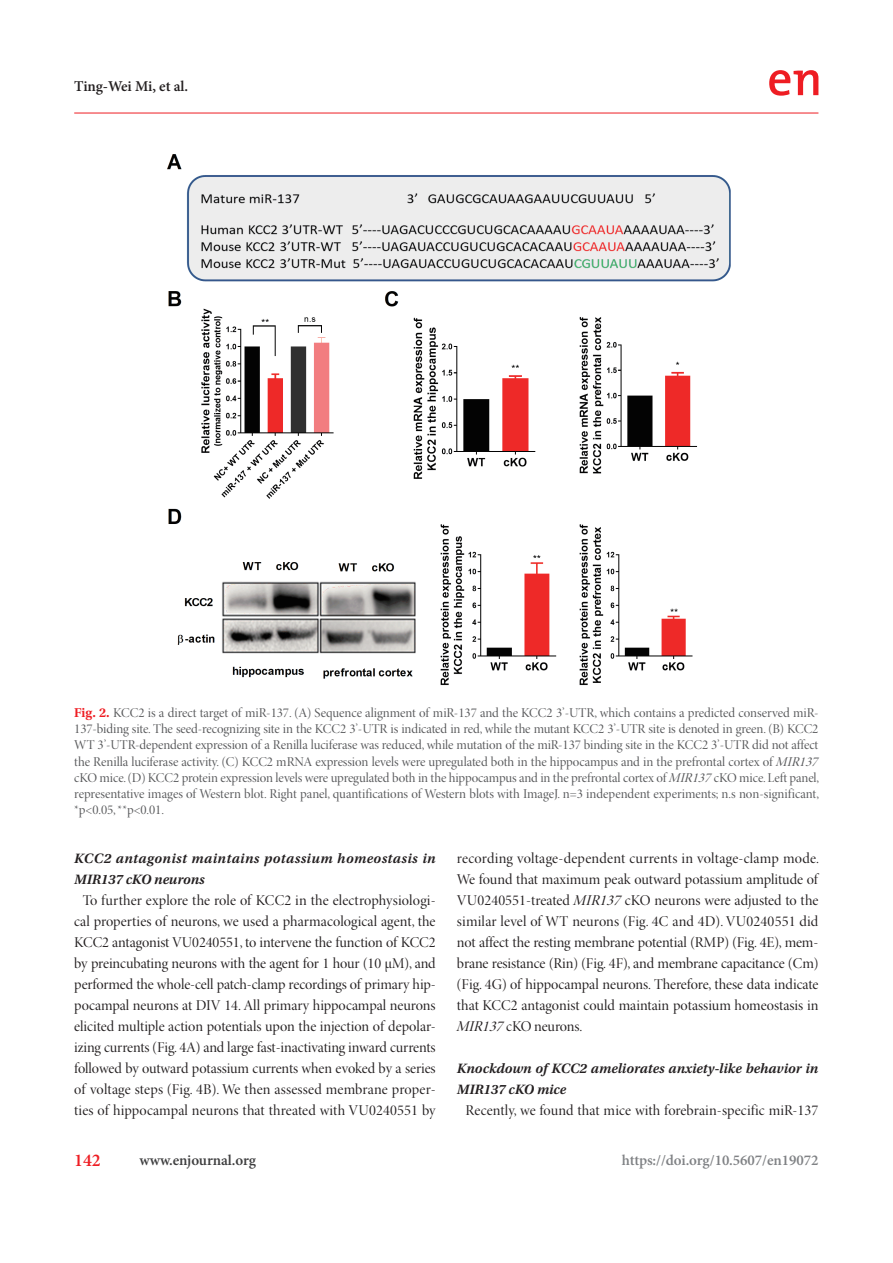
<style>
.page{position:relative;width:893px;height:1263px;background:#fff}
.page>*{position:absolute;margin:0;border:0;box-sizing:border-box;transform-origin:0 0}
.t1{font:600 18px "Minion Pro";color:#ee1d23}
.t2{font:15px/21px "Minion Pro Disp";color:#231f20;text-align:center}
.t3{font:600 15px "Minion Pro";letter-spacing:-.005em;color:#808285}
.t4{font:600 15px "Minion Pro";letter-spacing:-.005em;color:#3e3e3f}
.t5{font:600 15px "Minion Pro";letter-spacing:-.005em;color:#231f20}
.t6{font:italic 600 14.25px/21px "Utopia Std";letter-spacing:.03em;color:#231f20}
.t7{font:italic 600 14.25px/21px "Utopia Std";color:#231f20}
.t8{font:13.5px/16.2px "Minion Pro Disp";letter-spacing:-.005em;color:#57585a}
.s1{font-family:"Utopia Std";font-weight:600;color:#ee1d23}
.s2{font-style:italic}
</style>
<div class="page">
<hr style="left:74px;top:113px;width:744px;height:1px;background:#ee1d23">
<svg style="left:769px;top:70px;width:49px;height:26px"></svg>
<img style="left:167px;top:154px;width:564px;height:532px">
<p class="t5" style="left:74px;top:80px;width:115px">Ting-Wei Mi, et al.</p>
<p class="t8" style="left:74px;top:706px;width:748px"><span class="s1">Fig. 2.</span> KCC2 is a direct target of miR-137. (A) Sequence alignment of miR-137 and the KCC2 3’-UTR, which contains a predicted conserved miR-137-biding site. The seed-recognizing site in the KCC2 3’-UTR is indicated in red, while the mutant KCC2 3’-UTR site is denoted in green. (B) KCC2<br>WT 3’-UTR-dependent expression of a Renilla luciferase was reduced, while mutation of the miR-137 binding site in the KCC2 3’-UTR did not affect the Renilla luciferase activity. (C) KCC2 mRNA expression levels were upregulated both in the hippocampus and in the prefrontal cortex of <span class="s2">MIR137 </span>cKO mice. (D) KCC2 protein expression levels were upregulated both in the hippocampus and in the prefrontal cortex of <span class="s2">MIR137</span> cKO mice. Left panel, representative images of Western blot. Right panel, quantifications of Western blots with ImageJ. n=3 independent experiments; n.s non-significant, *p&lt;0.05, **p&lt;0.01.</p>
<p class="t6" style="left:74px;top:849px;width:363px">KCC2 antagonist maintains potassium homeostasis in<br>MIR137 cKO neurons</p>
<p class="t2" style="left:74px;top:891px;width:363px">To further explore the role of KCC2 in the electrophysiologi&shy;cal properties of neurons, we used a pharmacological agent, the KCC2 antagonist VU0240551, to intervene the function of KCC2 by preincubating neurons with the agent for 1 hour (10 μM), and performed the whole-cell patch-clamp recordings of primary hip&shy;pocampal neurons at DIV 14. All primary hippocampal neurons elicited multiple action potentials upon the injection of depolar&shy;izing currents (Fig. 4A) and large fast-inactivating inward currents followed by outward potassium currents when evoked by a series of voltage steps (Fig. 4B). We then assessed membrane proper&shy;ties of hippocampal neurons that threated with VU0240551 by</p>
<p class="t2" style="left:456px;top:849px;width:365px;text-align:justify">recording voltage-dependent currents in voltage-clamp mode.<br>We found that maximum peak outward potassium amplitude of VU0240551-treated <span class="s2">MIR137</span> cKO neurons were adjusted to the similar level of WT neurons (Fig. 4C and 4D). VU0240551 did not affect the resting membrane potential (RMP) (Fig. 4E), mem&shy;brane resistance (Rin) (Fig. 4F), and membrane capacitance (Cm) (Fig. 4G) of hippocampal neurons. Therefore, these data indicate that KCC2 antagonist could maintain potassium homeostasis in <span class="s2">MIR137</span> cKO neurons.</p>
<p class="t7" style="left:457px;top:1059px;width:363px">Knockdown of KCC2 ameliorates anxiety-like behavior in<br>MIR137 cKO mice</p>
<p class="t2" style="left:465px;top:1101px;width:354px">Recently, we found that mice with forebrain-specific miR-137</p>
<p class="t1" style="left:74px;top:1153px;width:28px">142</p>
<p class="t4" style="left:139px;top:1154px;width:118px">www.enjournal.org</p>
<p class="t3" style="left:622px;top:1154px;width:198px">https://doi.org/10.5607/en19072</p>
</div>
